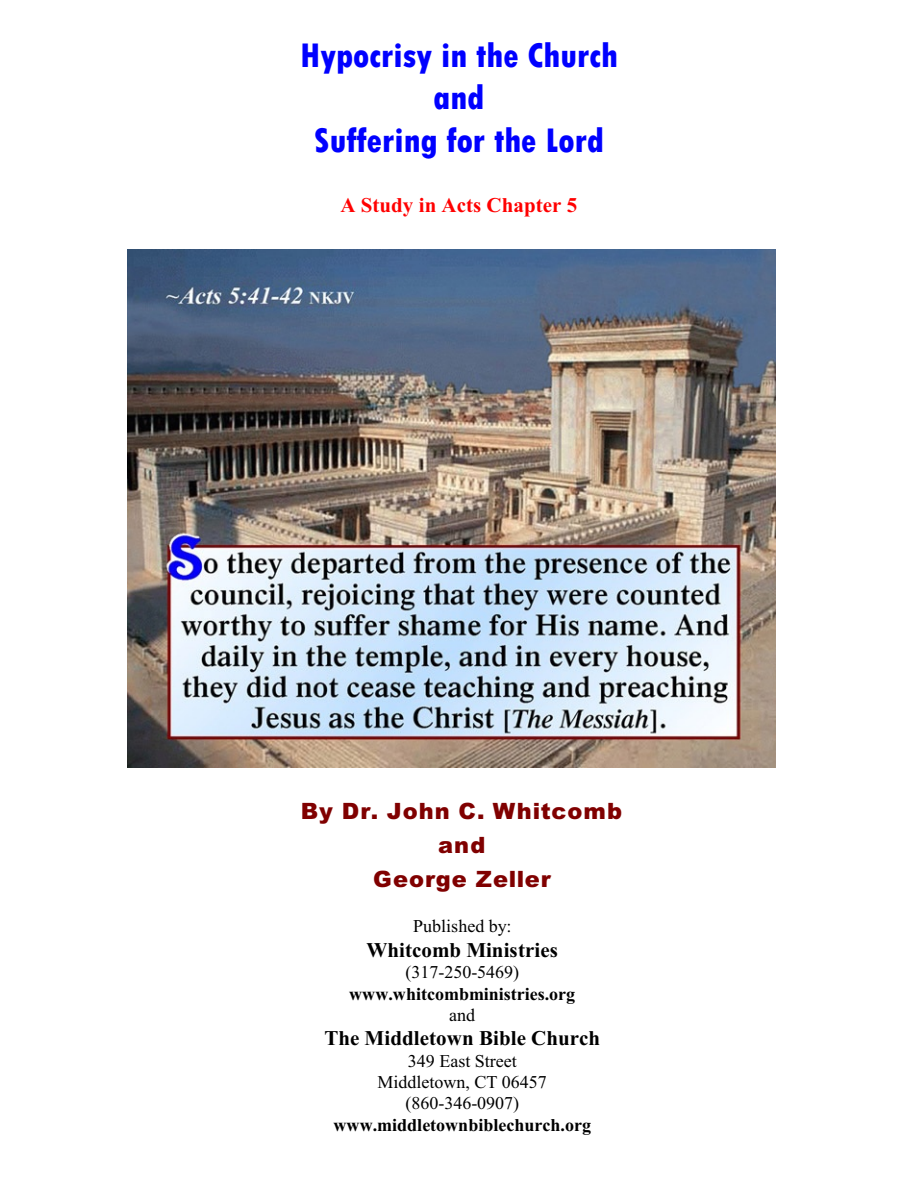
<style>
.page{position:relative;width:918px;height:1188px;background:#fff}
.page>*{position:absolute;margin:0;border:0;box-sizing:border-box;transform-origin:0 0}
.t1{font:800 condensed 36px/42.9px "Tw Cen";color:#00f;text-align:center}
.t2{font:900 22.5px/33.6px "Arial";letter-spacing:.045em;color:#800000;text-align:center}
.t3{font:700 21px "Times New Roman";color:#000}
.t4{font:700 21px "Times New Roman";color:#f00}
.t5{font:18px/21.3px "Times New Roman";color:#000;text-align:center}
.t6{font:700 18px "Times New Roman";color:#000}
</style>
<div class="page">
<img style="left:128px;top:249px;width:648px;height:519px">
<h1 class="t1" style="left:300px;top:36px;width:320px">Hypocrisy in the Church and<br>Suffering for the Lord</h1>
<p class="t4" style="left:341px;top:198px;width:238px">A Study in Acts Chapter 5</p>
<p class="t2" style="left:301px;top:797px;width:323px">By Dr. John C. Whitcomb and<br>George Zeller</p>
<p class="t5" style="left:413px;top:917px;width:100px">Published by:</p>
<p class="t3" style="left:366px;top:942px;width:193px">Whitcomb Ministries</p>
<p class="t5" style="left:405px;top:963px;width:115px">(317-250-5469)</p>
<p class="t6" style="left:349px;top:988px;width:228px">www.whitcombministries.org</p>
<p class="t5" style="left:449px;top:1006px;width:27px">and</p>
<p class="t3" style="left:324px;top:1031px;width:277px">The Middletown Bible Church</p>
<p class="t5" style="left:377px;top:1052px;width:171px">349 East Street<br>Middletown, CT 06457 (860-346-0907)</p>
<p class="t6" style="left:334px;top:1119px;width:259px">www.middletownbiblechurch.org</p>
</div>
